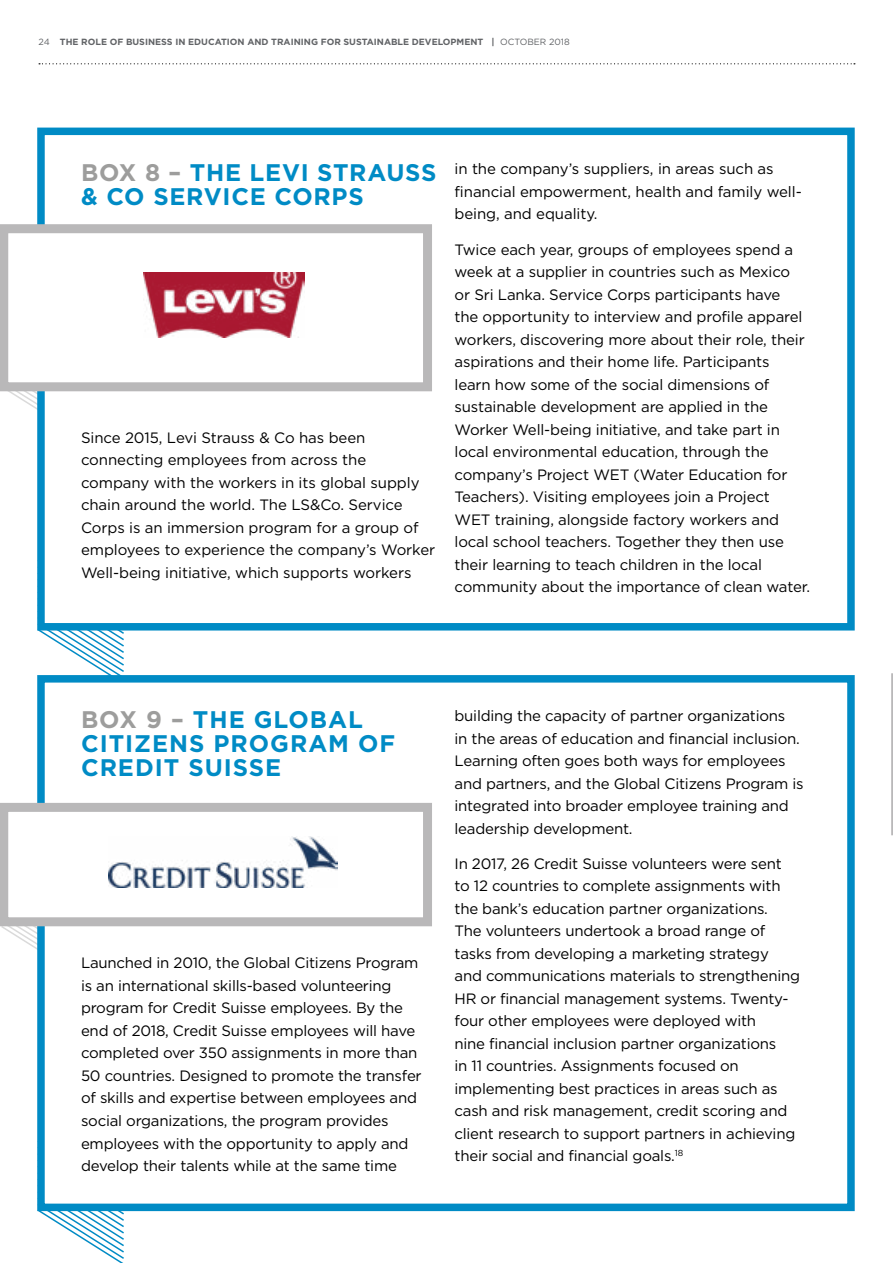
<style>
.page{position:relative;width:893px;height:1263px;background:#fff}
.page>*{position:absolute;margin:0;border:0;box-sizing:border-box;transform-origin:0 0}
.t1{font:700 24px/24px "Gotham";letter-spacing:.04em;color:#008bc5}
.t2{font:15px/22.5px "Gotham";letter-spacing:-.015em;color:#000}
.t3{font:700 9px "Gotham";color:#616366}
.s1{font-weight:400}
.s2{color:#9d9d9c}
</style>
<div class="page">
<svg style="left:39px;top:63px;width:816px;height:1px"></svg>
<svg style="left:37px;top:630px;width:89px;height:45px"></svg>
<svg style="left:37px;top:1211px;width:89px;height:52px"></svg>
<svg style="left:0;top:391px;width:37px;height:19px"></svg>
<svg style="left:0;top:926px;width:37px;height:24px"></svg>
<div style="left:37px;top:128px;width:818px;height:502px;background:#fff;border:8px solid #008bc5"></div>
<div style="left:37px;top:675px;width:818px;height:536px;background:#fff;border:8px solid #008bc5"></div>
<div style="left:4px;top:229px;width:424px;height:158px;background:#fff"></div>
<img style="left:144px;top:272px;width:160px;height:66px">
<div style="left:0;top:224px;width:432px;height:167px;border:9px solid #b9b8b9"></div>
<div style="left:4px;top:807px;width:424px;height:115px;background:#fff"></div>
<img style="left:109px;top:837px;width:228px;height:51px">
<div style="left:0;top:803px;width:432px;height:123px;border:9px solid #b9b8b9"></div>
<svg style="left:891px;top:673px;width:2px;height:162px"></svg>
<p class="t3" style="left:39px;top:36px;width:533px"><span class="s1">24</span> THE ROLE OF BUSINESS IN EDUCATION AND TRAINING FOR SUSTAINABLE DEVELOPMENT | <span class="s1">OCTOBER 2018</span></p>
<h1 class="t1" style="left:81px;top:160px;width:357px"><span class="s2">BOX 8 –</span> THE LEVI STRAUSS &amp; CO SERVICE CORPS</h1>
<p class="t2" style="left:81px;top:426px;width:356px">Since 2015, Levi Strauss &amp; Co has been connecting employees from across the company with the workers in its global supply chain around the world. The LS&amp;Co. Service Corps is an immersion program for a group of employees to experience the company’s Worker Well-being initiative, which supports workers</p>
<p class="t2" style="left:454px;top:158px;width:349px">in the company’s suppliers, in areas such as financial empowerment, health and family well&shy;being, and equality.</p>
<p class="t2" style="left:454px;top:238px;width:357px">Twice each year, groups of employees spend a week at a supplier in countries such as Mexico<br>or Sri Lanka. Service Corps participants have<br>the opportunity to interview and profile apparel workers, discovering more about their role, their aspirations and their home life. Participants<br>learn how some of the social dimensions of sustainable development are applied in the Worker Well-being initiative, and take part in local environmental education, through the company’s Project WET (Water Education for Teachers). Visiting employees join a Project<br>WET training, alongside factory workers and local school teachers. Together they then use their learning to teach children in the local community about the importance of clean water.</p>
<h1 class="t1" style="left:81px;top:706px;width:316px"><span class="s2">BOX 9 –</span> THE GLOBAL<br>CITIZENS PROGRAM OF<br>CREDIT SUISSE</h1>
<p class="t2" style="left:81px;top:952px;width:342px">Launched in 2010, the Global Citizens Program is an international skills-based volunteering program for Credit Suisse employees. By the end of 2018, Credit Suisse employees will have completed over 350 assignments in more than 50 countries. Designed to promote the transfer of skills and expertise between employees and social organizations, the program provides employees with the opportunity to apply and develop their talents while at the same time</p>
<p class="t2" style="left:454px;top:704px;width:351px">building the capacity of partner organizations<br>in the areas of education and financial inclusion.<br>Learning often goes both ways for employees and partners, and the Global Citizens Program is integrated into broader employee training and leadership development.</p>
<p class="t2" style="left:454px;top:852px;width:347px">In 2017, 26 Credit Suisse volunteers were sent to 12 countries to complete assignments with the bank’s education partner organizations.<br>The volunteers undertook a broad range of tasks from developing a marketing strategy<br>and communications materials to strengthening HR or financial management systems. Twenty&shy;four other employees were deployed with<br>nine financial inclusion partner organizations<br>in 11 countries. Assignments focused on implementing best practices in areas such as cash and risk management, credit scoring and client research to support partners in achieving their social and financial goals.<sup>18</sup></p>
</div>
